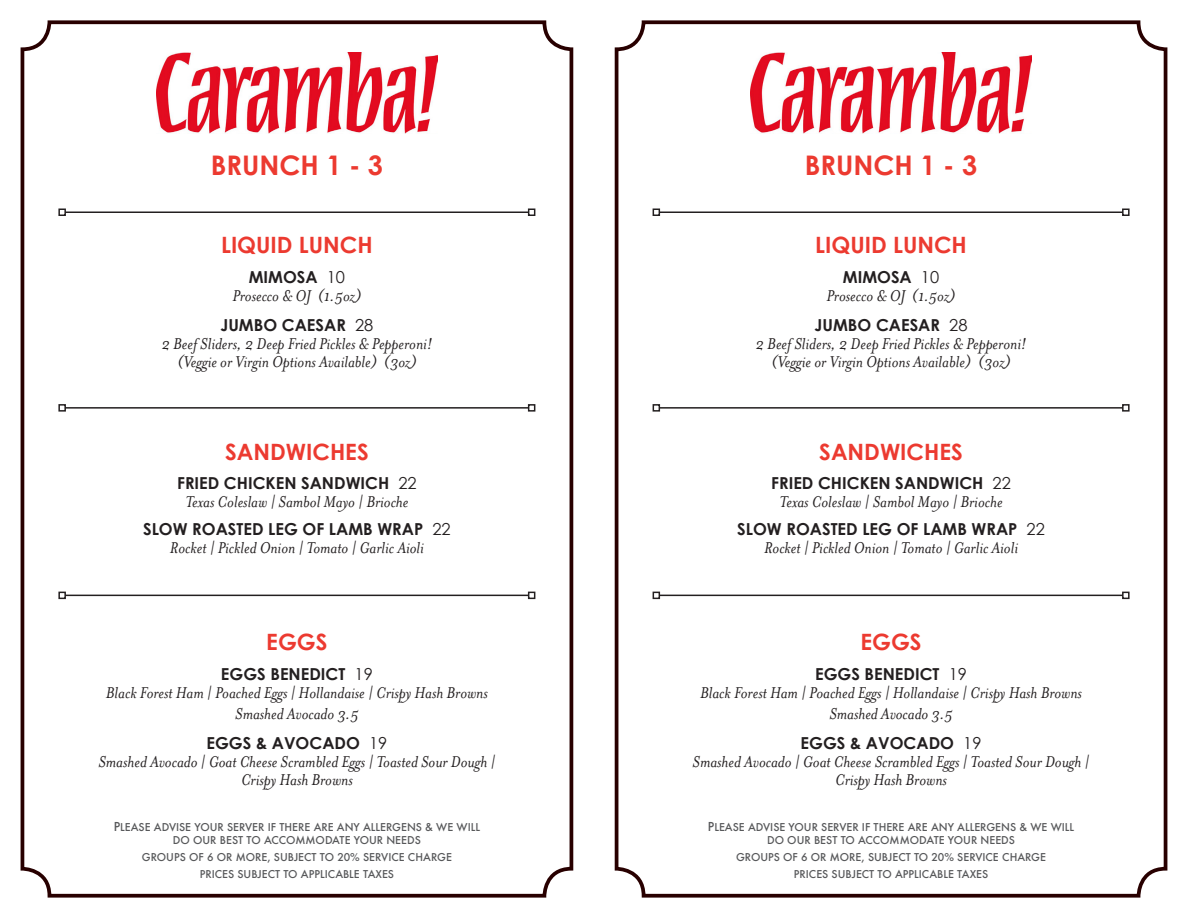
<style>
.page{position:relative;width:1188px;height:918px;background:#fff}
.page>*{position:absolute;margin:0;border:0;box-sizing:border-box;transform-origin:0 0}
.t1{font:700 27px "Century Gothic";color:#ec3a30}
.t2{font:700 22.5px "Century Gothic";color:#ec3a30}
.Item{font:italic 18px "Mrs Eaves OT";color:#231f20}
.Item-2{font:700 16.5px "Century Gothic";color:#231f20}
.Item-3{font:500 10.5px/12.6px "Futura";color:#57585a;text-align:center}
.s1{font-weight:400}
.s2{font-size:12px}
</style>
<div class="page">
<div style="left:21px;top:20px;width:552px;height:878px;border:4px solid #280000;border-radius:27px"></div>
<div style="left:615px;top:20px;width:552px;height:878px;border:4px solid #280000;border-radius:27px"></div>
<img style="left:156px;top:52px;width:282px;height:82px">
<hr style="left:65px;top:212px;width:464px;height:1px;background:#231f20">
<div style="left:58px;top:208px;width:8px;height:8px;border:2px solid #231f20"></div>
<div style="left:528px;top:208px;width:7px;height:8px;border:2px solid #231f20"></div>
<hr style="left:65px;top:407px;width:464px;height:2px;background:#231f20">
<div style="left:58px;top:404px;width:8px;height:8px;border:2px solid #231f20"></div>
<div style="left:528px;top:404px;width:7px;height:8px;border:2px solid #231f20"></div>
<hr style="left:65px;top:595px;width:464px;height:1px;background:#231f20">
<div style="left:58px;top:592px;width:8px;height:7px;border:2px solid #231f20"></div>
<div style="left:528px;top:592px;width:7px;height:7px;border:2px solid #231f20"></div>
<img style="left:750px;top:52px;width:282px;height:82px">
<hr style="left:659px;top:212px;width:464px;height:1px;background:#231f20">
<div style="left:653px;top:208px;width:7px;height:8px;border:2px solid #231f20"></div>
<div style="left:1122px;top:208px;width:8px;height:8px;border:2px solid #231f20"></div>
<hr style="left:659px;top:407px;width:464px;height:2px;background:#231f20">
<div style="left:653px;top:404px;width:7px;height:8px;border:2px solid #231f20"></div>
<div style="left:1122px;top:404px;width:8px;height:8px;border:2px solid #231f20"></div>
<hr style="left:659px;top:595px;width:464px;height:1px;background:#231f20">
<div style="left:653px;top:592px;width:7px;height:7px;border:2px solid #231f20"></div>
<div style="left:1122px;top:592px;width:8px;height:7px;border:2px solid #231f20"></div>
<p class="t1" style="left:211px;top:145px;width:174px">BRUNCH 1 - 3</p>
<p class="t2" style="left:221px;top:228px;width:153px">LIQUID LUNCH</p>
<p class="Item-2" style="left:249px;top:265px;width:98px">MIMOSA <span class="s1">10</span></p>
<p class="Item" style="left:232px;top:286px;width:131px">Prosecco &amp; OJ (1.5oz)</p>
<p class="Item-2" style="left:221px;top:313px;width:154px">JUMBO CAESAR <span class="s1">28</span></p>
<p class="Item" style="left:161px;top:334px;width:272px">2 Beef Sliders, 2 Deep Fried Pickles &amp; Pepperoni!</p>
<p class="Item" style="left:177px;top:352px;width:241px">(Veggie or Virgin Options Available) (3oz)</p>
<p class="t2" style="left:225px;top:435px;width:145px">SANDWICHES</p>
<p class="Item-2" style="left:177px;top:470px;width:241px">FRIED CHICKEN SANDWICH <span class="s1">22</span></p>
<p class="Item" style="left:185px;top:492px;width:225px">Texas Coleslaw | Sambol Mayo | Brioche</p>
<p class="Item-2" style="left:143px;top:517px;width:309px">SLOW ROASTED LEG OF LAMB WRAP <span class="s1">22</span></p>
<p class="Item" style="left:170px;top:538px;width:256px">Rocket | Pickled Onion | Tomato | Garlic Aioli</p>
<p class="t2" style="left:266px;top:625px;width:63px">EGGS</p>
<p class="Item-2" style="left:221px;top:661px;width:153px">EGGS BENEDICT <span class="s1">19</span></p>
<p class="Item" style="left:106px;top:683px;width:383px">Black Forest Ham | Poached Eggs | Hollandaise | Crispy Hash Browns</p>
<p class="Item" style="left:235px;top:704px;width:125px">Smashed Avocado 3.5</p>
<p class="Item-2" style="left:207px;top:731px;width:182px">EGGS &amp; AVOCADO <span class="s1">19</span></p>
<p class="Item" style="left:98px;top:752px;width:399px">Smashed Avocado | Goat Cheese Scrambled Eggs | Toasted Sour Dough |</p>
<p class="Item" style="left:241px;top:770px;width:113px">Crispy Hash Browns</p>
<p class="Item-3" style="left:114px;top:821px;width:368px"><span class="s2">P</span>LEASE ADVISE YOUR SERVER IF THERE ARE ANY ALLERGENS &amp; WE WILL<br>DO OUR BEST TO ACCOMMODATE YOUR NEEDS</p>
<p class="Item-3" style="left:142px;top:851px;width:312px">GROUPS OF 6 OR MORE, SUBJECT TO 20% SERVICE CHARGE</p>
<p class="Item-3" style="left:200px;top:868px;width:196px">PRICES SUBJECT TO APPLICABLE TAXES</p>
<p class="t1" style="left:805px;top:145px;width:174px">BRUNCH 1 - 3</p>
<p class="t2" style="left:815px;top:228px;width:153px">LIQUID LUNCH</p>
<p class="Item-2" style="left:843px;top:265px;width:98px">MIMOSA <span class="s1">10</span></p>
<p class="Item" style="left:827px;top:286px;width:131px">Prosecco &amp; OJ (1.5oz)</p>
<p class="Item-2" style="left:815px;top:313px;width:154px">JUMBO CAESAR <span class="s1">28</span></p>
<p class="Item" style="left:756px;top:334px;width:272px">2 Beef Sliders, 2 Deep Fried Pickles &amp; Pepperoni!</p>
<p class="Item" style="left:771px;top:352px;width:241px">(Veggie or Virgin Options Available) (3oz)</p>
<p class="t2" style="left:819px;top:435px;width:145px">SANDWICHES</p>
<p class="Item-2" style="left:771px;top:470px;width:241px">FRIED CHICKEN SANDWICH <span class="s1">22</span></p>
<p class="Item" style="left:779px;top:492px;width:225px">Texas Coleslaw | Sambol Mayo | Brioche</p>
<p class="Item-2" style="left:737px;top:517px;width:309px">SLOW ROASTED LEG OF LAMB WRAP <span class="s1">22</span></p>
<p class="Item" style="left:764px;top:538px;width:256px">Rocket | Pickled Onion | Tomato | Garlic Aioli</p>
<p class="t2" style="left:860px;top:625px;width:63px">EGGS</p>
<p class="Item-2" style="left:815px;top:661px;width:153px">EGGS BENEDICT <span class="s1">19</span></p>
<p class="Item" style="left:700px;top:683px;width:383px">Black Forest Ham | Poached Eggs | Hollandaise | Crispy Hash Browns</p>
<p class="Item" style="left:829px;top:704px;width:125px">Smashed Avocado 3.5</p>
<p class="Item-2" style="left:801px;top:731px;width:182px">EGGS &amp; AVOCADO <span class="s1">19</span></p>
<p class="Item" style="left:693px;top:752px;width:399px">Smashed Avocado | Goat Cheese Scrambled Eggs | Toasted Sour Dough |</p>
<p class="Item" style="left:835px;top:770px;width:113px">Crispy Hash Browns</p>
<p class="Item-3" style="left:708px;top:821px;width:368px"><span class="s2">P</span>LEASE ADVISE YOUR SERVER IF THERE ARE ANY ALLERGENS &amp; WE WILL<br>DO OUR BEST TO ACCOMMODATE YOUR NEEDS</p>
<p class="Item-3" style="left:736px;top:851px;width:312px">GROUPS OF 6 OR MORE, SUBJECT TO 20% SERVICE CHARGE</p>
<p class="Item-3" style="left:794px;top:868px;width:196px">PRICES SUBJECT TO APPLICABLE TAXES</p>
</div>
